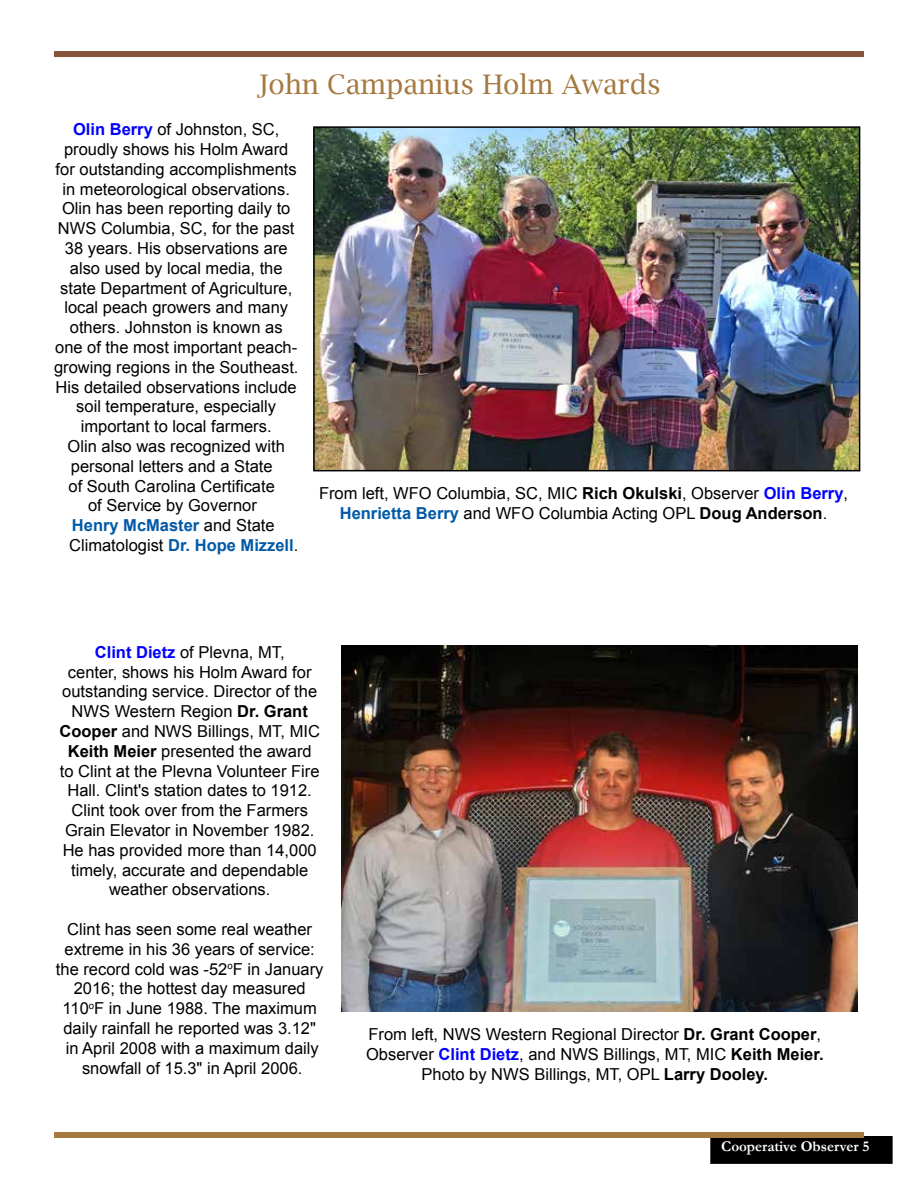
<style>
.page{position:relative;width:918px;height:1188px;background:#fff}
.page>*{position:absolute;margin:0;border:0;box-sizing:border-box;transform-origin:0 0}
.t1{font:27px "Lucida Bright";color:#a5793f}
.t2{font:16.5px/19.8px "Arial";color:#000;text-align:center}
.t3{font:700 16.5px "Arial";color:#0059a7}
.t4{font:700 15px "Garamond";color:#fff}
.s1{font-weight:700;color:#00f}
.s2{font-weight:400;color:#000}
.s3{font-weight:700;color:#0059a7}
.s4{font-weight:700}
</style>
<div class="page">
<div style="left:711px;top:1137px;width:181px;height:26px;background:#000"></div>
<div style="left:710px;top:1136px;width:183px;height:28px;border:2px solid #000"></div>
<div style="left:54px;top:1132px;width:810px;height:6px;background:#a5793f"></div>
<img style="left:316px;top:129px;width:541px;height:339px">
<div style="left:313px;top:126px;width:547px;height:345px;border:2px solid #000"></div>
<div style="left:54px;top:51px;width:810px;height:6px;background:#845339"></div>
<img style="left:341px;top:646px;width:517px;height:366px">
<h1 class="t1" style="left:257px;top:69px;width:405px">John Campanius Holm Awards</h1>
<p class="t2" style="left:73px;top:120px;width:208px"><span class="s1">Olin Berry</span> of Johnston, SC,</p>
<p class="t2" style="left:64px;top:139px;width:226px">proudly shows his Holm Award</p>
<p class="t2" style="left:56px;top:159px;width:243px">for outstanding accomplishments</p>
<p class="t2" style="left:63px;top:179px;width:229px">in meteorological observations.</p>
<p class="t2" style="left:62px;top:199px;width:230px">Olin has been reporting daily to</p>
<p class="t2" style="left:58px;top:219px;width:238px">NWS Columbia, SC, for the past</p>
<p class="t2" style="left:65px;top:238px;width:224px">38 years. His observations are</p>
<p class="t2" style="left:70px;top:258px;width:214px">also used by local media, the</p>
<p class="t2" style="left:60px;top:278px;width:234px">state Department of Agriculture,</p>
<p class="t2" style="left:64px;top:298px;width:225px">local peach growers and many</p>
<p class="t2" style="left:70px;top:318px;width:214px">others. Johnston is known as</p>
<p class="t2" style="left:55px;top:337px;width:244px">one of the most important peach-</p>
<p class="t2" style="left:54px;top:357px;width:246px">growing regions in the Southeast.</p>
<p class="t2" style="left:56px;top:377px;width:243px">His detailed observations include</p>
<p class="t2" style="left:76px;top:397px;width:201px">soil temperature, especially</p>
<p class="t2" style="left:81px;top:417px;width:192px">important to local farmers.</p>
<p class="t2" style="left:68px;top:436px;width:219px">Olin also was recognized with</p>
<p class="t2" style="left:71px;top:456px;width:203px">personal letters and a State</p>
<p class="t2" style="left:69px;top:476px;width:208px">of South Carolina Certificate</p>
<p class="t2" style="left:88px;top:496px;width:170px">of Service by Governor</p>
<p class="t3" style="left:72px;top:514px;width:204px">Henry McMaster <span class="s2">and State</span></p>
<p class="t2" style="left:69px;top:535px;width:231px">Climatologist <span class="s3">Dr. Hope Mizzell</span>.</p>
<p class="t2" style="left:319px;top:483px;width:531px">From left, WFO Columbia, SC, MIC <span class="s4">Rich Okulski</span>, Observer <span class="s1">Olin Berry</span>,<br><span class="s3">Henrietta Berry</span> and WFO Columbia Acting OPL <span class="s4">Doug Anderson</span>.</p>
<p class="t2" style="left:60px;top:642px;width:262px"><span class="s1">Clint Dietz</span> of Plevna, MT,<br>center, shows his Holm Award for outstanding service. Director of the<br>NWS Western Region <span class="s4">Dr. Grant<br>Cooper</span> and NWS Billings, MT, MIC<br><span class="s4">Keith Meier</span> presented the award to Clint at the Plevna Volunteer Fire<br>Hall. Clint's station dates to 1912.<br>Clint took over from the Farmers<br>Grain Elevator in November 1982.<br>He has provided more than 14,000 timely, accurate and dependable weather observations.</p>
<p class="t2" style="left:56px;top:920px;width:269px">Clint has seen some real weather extreme in his 36 years of service: the record cold was -52<sup>o</sup>F in January 2016; the hottest day measured 110<sup>o</sup>F in June 1988. The maximum daily rainfall he reported was 3.12" in April 2008 with a maximum daily snowfall of 15.3" in April 2006.</p>
<p class="t2" style="left:366px;top:1025px;width:459px">From left, NWS Western Regional Director <span class="s4">Dr. Grant Cooper</span>,<br>Observer <span class="s1">Clint Dietz</span>, and NWS Billings, MT, MIC <span class="s4">Keith Meier.<br></span>Photo by NWS Billings, MT, OPL <span class="s4">Larry Dooley.</span></p>
<p class="t4" style="left:721px;top:1136px;width:150px">Cooperative Observer 5</p>
</div>
